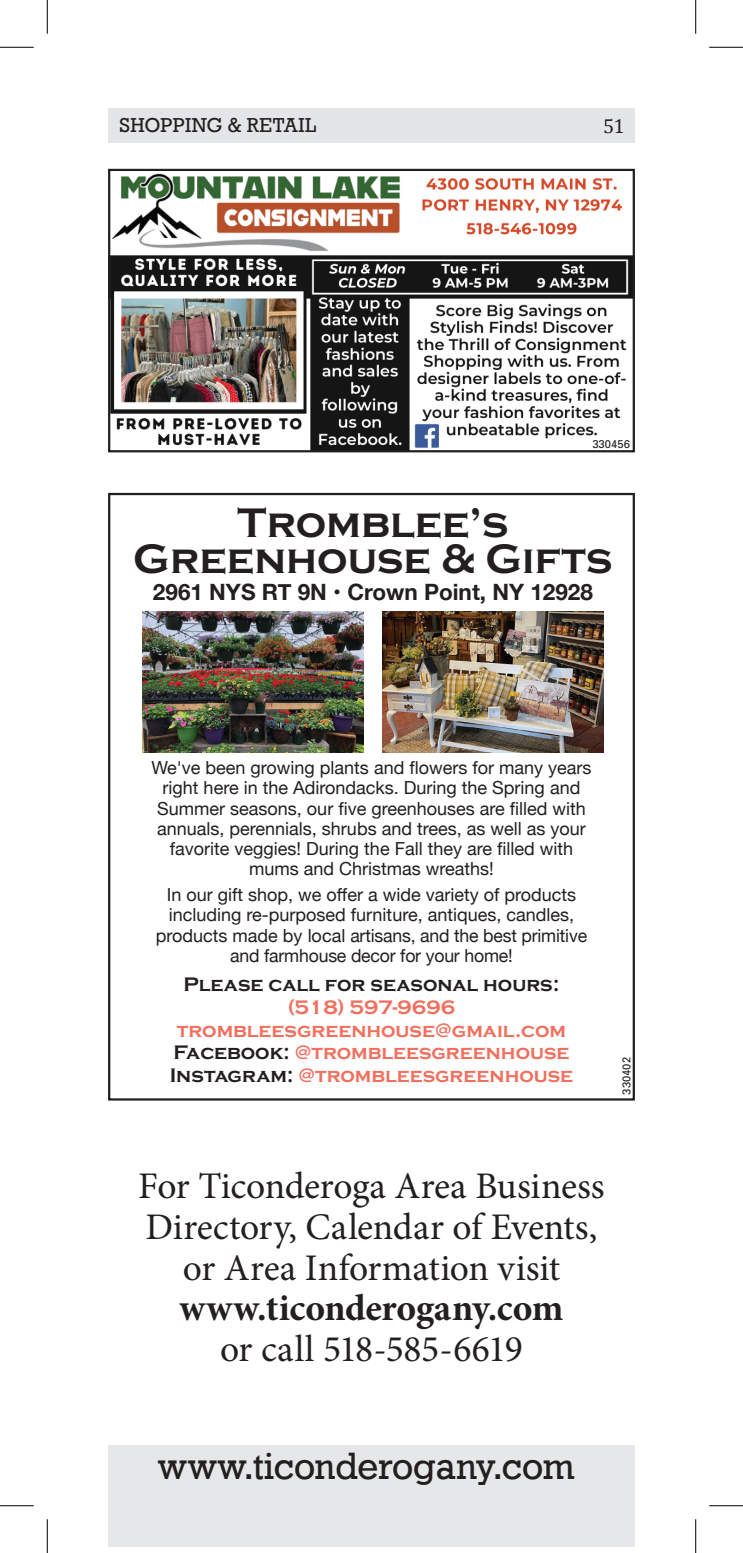
<style>
.page{position:relative;width:743px;height:1553px;background:#fff}
.page>*{position:absolute;margin:0;border:0;box-sizing:border-box;transform-origin:0 0}
.t1{font:700 42.75px/36px "Copperplate";color:#231f20;text-align:center}
.t2{font:38.25px "Geo 986";color:#231f20}
.t3{font:37.57px/40.5px "Minion Pro";letter-spacing:-.01em;color:#231f20;text-align:center}
.t4{font:700 37.57px "Minion Pro";letter-spacing:-.01em;color:#231f20}
.t5{font:700 22.5px "Helvetica Neue";color:#231f20}
.t6{font:700 20.25px/22.5px "Copperplate";color:#f26e5d;text-align:center}
.t7{font:700 20.25px "Copperplate";color:#231f20}
.t8{font:20.25px "Geo 986";letter-spacing:.005em;color:#231f20}
.t9{font:20.25px "Cambria";color:#231f20}
.t10{font:18px/20.2px "Helvetica Neue";color:#231f20;text-align:center}
.t11{font:11.25px "Univers";color:#231f20}
.s1{color:#231f20}
</style>
<div class="page">
<div style="left:108px;top:108px;width:526px;height:34px;background:#e4e5e7"></div>
<div style="left:108px;top:1444px;width:526px;height:102px;background:#e6e7e9"></div>
<img style="left:111px;top:173px;width:520px;height:276px">
<div style="left:108px;top:169px;width:526px;height:283px;border:2px solid #231f20"></div>
<div style="left:108px;top:493px;width:526px;height:607px;border:2px solid #231f20"></div>
<img style="left:143px;top:611px;width:221px;height:141px">
<img style="left:382px;top:611px;width:221px;height:141px">
<hr style="left:0;top:47px;width:34px;height:1px;background:#000">
<hr style="left:709px;top:47px;width:33px;height:1px;background:#000">
<hr style="left:0;top:1505px;width:34px;height:1px;background:#000">
<hr style="left:709px;top:1505px;width:33px;height:1px;background:#000">
<hr style="left:47px;top:0;width:1px;height:34px;background:#000">
<hr style="left:47px;top:1519px;width:1px;height:33px;background:#000">
<hr style="left:695px;top:0;width:1px;height:34px;background:#000">
<hr style="left:695px;top:1519px;width:1px;height:33px;background:#000">
<p class="t8" style="left:119px;top:109px;width:199px">SHOPPING &amp; RETAIL</p>
<p class="t9" style="left:603px;top:114px;width:23px">51</p>
<p class="t11" style="left:592px;top:437px;width:39px">330456</p>
<h1 class="t1" style="left:133px;top:505px;width:481px">Tromblee’s<br>Greenhouse &amp; Gifts</h1>
<p class="t5" style="left:153px;top:574px;width:441px">2961 NYS RT 9N • Crown Point, NY 12928</p>
<p class="t10" style="left:151px;top:758px;width:441px">We've been growing plants and flowers for many years right here in the Adirondacks. During the Spring and Summer seasons, our five greenhouses are filled with annuals, perennials, shrubs and trees, as well as your favorite veggies! During the Fall they are filled with mums and Christmas wreaths!</p>
<p class="t10" style="left:156px;top:885px;width:433px">In our gift shop, we offer a wide variety of products including re-purposed furniture, antiques, candles, products made by local artisans, and the best primitive and farmhouse decor for your home!</p>
<p class="t7" style="left:183px;top:973px;width:377px">Please call for seasonal hours:</p>
<p class="t6" style="left:170px;top:996px;width:405px">(518) 597-9696 trombleesgreenhouse@gmail.com<br><span class="s1">Facebook:</span> @trombleesgreenhouse<br><span class="s1">Instagram:</span> @trombleesgreenhouse</p>
<p class="t11" style="left:619px;top:1094px;width:39px;rotate:-90deg">330402</p>
<h3 class="t3" style="left:138px;top:1166px;width:468px">For Ticonderoga Area Business<br>Directory, Calendar of Events, or Area Information visit</h3>
<h3 class="t4" style="left:179px;top:1285px;width:385px">www.ticonderogany.com</h3>
<h3 class="t3" style="left:220px;top:1328px;width:304px">or call 518-585-6619</h3>
<h2 class="t2" style="left:158px;top:1435px;width:418px">www.ticonderogany.com</h2>
</div>
